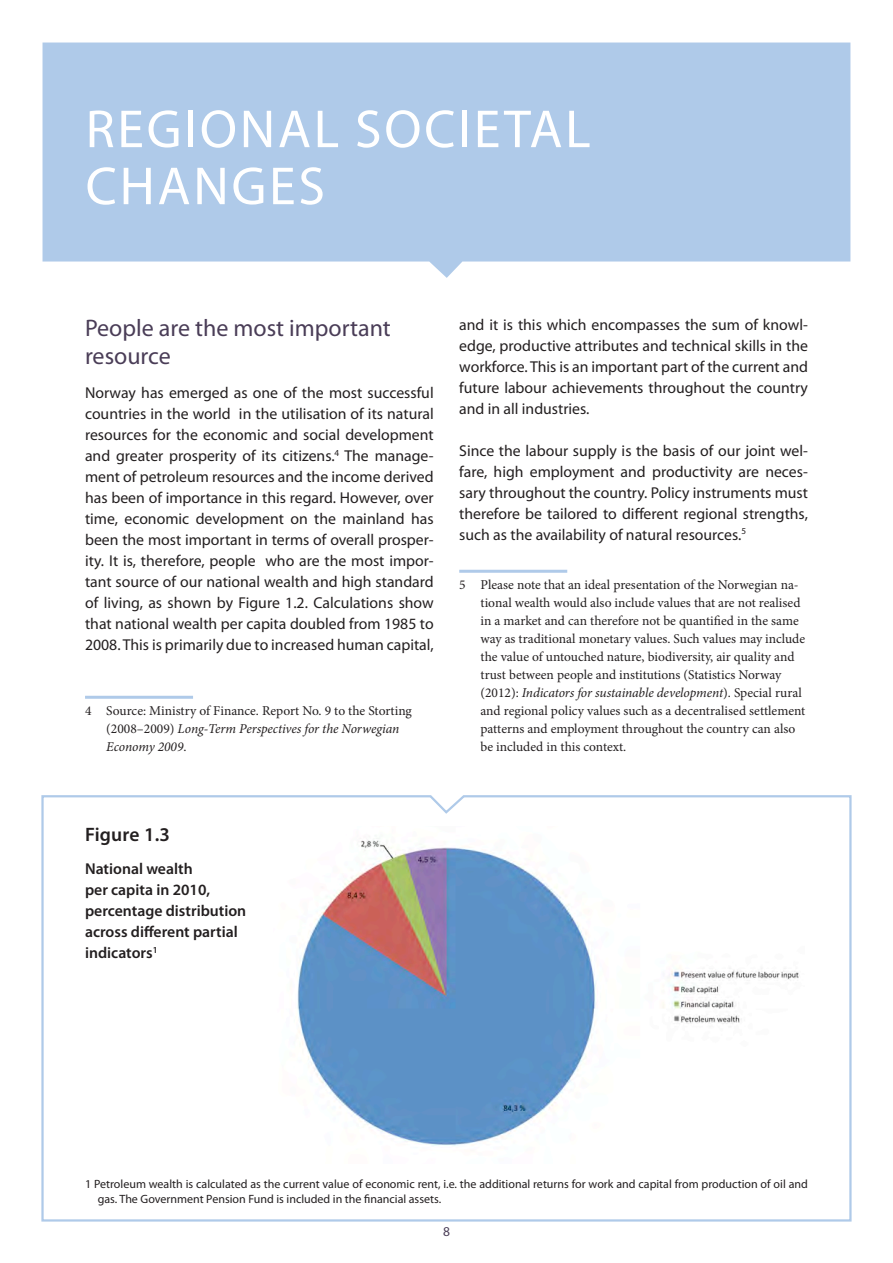
<style>
.page{position:relative;width:893px;height:1263px;background:#fff}
.page>*{position:absolute;margin:0;border:0;box-sizing:border-box;transform-origin:0 0}
.t1{font:54px "Myriad Pro";letter-spacing:.05em;color:#fff}
.head_2{font:24px/28.5px "Myriad Pro";color:#4a3d57}
.Head_3{font:600 19.5px "Myriad Pro";letter-spacing:.01em;color:#231f20}
.brødtekst{font:15.75px/21px "Myriad Pro";color:#231f20;text-align:justify}
.Footnote{font:15.75px/21px "Myriad Pro";color:#231f20;text-align:justify}
.brødtekst-2{font:600 15.75px "Myriad Pro";color:#231f20}
.Footnote-2{font:13.5px/18px "Minion Pro";color:#231f20}
.t2{font:13.5px "Myriad Pro";color:#4a3d57}
.brødtekst-3{font:12px/15px "Myriad Pro";color:#231f20}
.s1{font-style:italic}
</style>
<div class="page">
<hr style="left:85px;top:696px;width:108px;height:3px;background:#afcae9">
<hr style="left:459px;top:570px;width:108px;height:3px;background:#afcae9">
<svg style="left:43px;top:43px;width:807px;height:235px;background:#b4cdea"></svg>
<svg style="left:41px;top:795px;width:811px;height:427px"></svg>
<img style="left:273px;top:826px;width:531px;height:337px">
<p class="t1" style="left:86px;top:100px;width:507px">REGIONAL SOCIETAL</p>
<p class="t1" style="left:86px;top:157px;width:241px">CHANGES</p>
<p class="head_2" style="left:85px;top:314px;width:307px">People are the most important resource</p>
<p class="brødtekst" style="left:85px;top:383px;width:350px">Norway has emerged as one of the most successful countries in the world in the utilisation of its natural resources for the economic and social development and greater prosperity of its citizens.<sup>4</sup> The manage&shy;ment of petroleum resources and the income derived has been of importance in this regard. However, over time, economic development on the mainland has been the most important in terms of overall prosper&shy;ity. It is, therefore, people who are the most impor&shy;tant source of our national wealth and high standard of living, as shown by Figure 1.2. Calculations show that national wealth per capita doubled from 1985 to 2008. This is primarily due to increased human capital,</p>
<p class="Footnote-2" style="left:106px;top:702px;width:307px;text-indent:-21px">4 Source: Ministry of Finance. Report No. 9 to the Storting (2008–2009) <span class="s1">Long-Term Perspectives for the Norwegian<br>Economy 2009</span>.</p>
<p class="Footnote" style="left:459px;top:314px;width:350px">and it is this which encompasses the sum of knowl&shy;edge, productive attributes and technical skills in the workforce. This is an important part of the current and future labour achievements throughout the country and in all industries.</p>
<p class="brødtekst" style="left:459px;top:440px;width:350px">Since the labour supply is the basis of our joint wel&shy;fare, high employment and productivity are neces&shy;sary throughout the country. Policy instruments must therefore be tailored to different regional strengths, such as the availability of natural resources.<sup>5</sup></p>
<p class="Footnote-2" style="left:480px;top:576px;width:326px;text-indent:-21px">5 Please note that an ideal presentation of the Norwegian na&shy;tional wealth would also include values that are not realised in a market and can therefore not be quantified in the same way as traditional monetary values. Such values may include the value of untouched nature, biodiversity, air quality and trust between people and institutions (Statistics Norway (2012): <span class="s1">Indicators for sustainable development</span>). Special rural and regional policy values such as a decentralised settlement patterns and employment throughout the country can also be included in this context.</p>
<p class="Head_3" style="left:85px;top:823px;width:86px">Figure 1.3</p>
<p class="brødtekst-2" style="left:85px;top:860px;width:109px">National wealth</p>
<p class="brødtekst-2" style="left:85px;top:881px;width:127px">per capita in 2010,</p>
<p class="brødtekst-2" style="left:85px;top:902px;width:163px">percentage distribution</p>
<p class="brødtekst-2" style="left:85px;top:923px;width:154px">across different partial</p>
<p class="brødtekst-2" style="left:85px;top:944px;width:74px">indicators<sup>1</sup></p>
<p class="brødtekst-3" style="left:98px;top:1177px;width:712px;text-indent:-13px">1 Petroleum wealth is calculated as the current value of economic rent, i.e. the additional returns for work and capital from production of oil and gas. The Government Pension Fund is included in the financial assets.</p>
<p class="t2" style="left:443px;top:1224px;width:8px">8</p>
</div>
